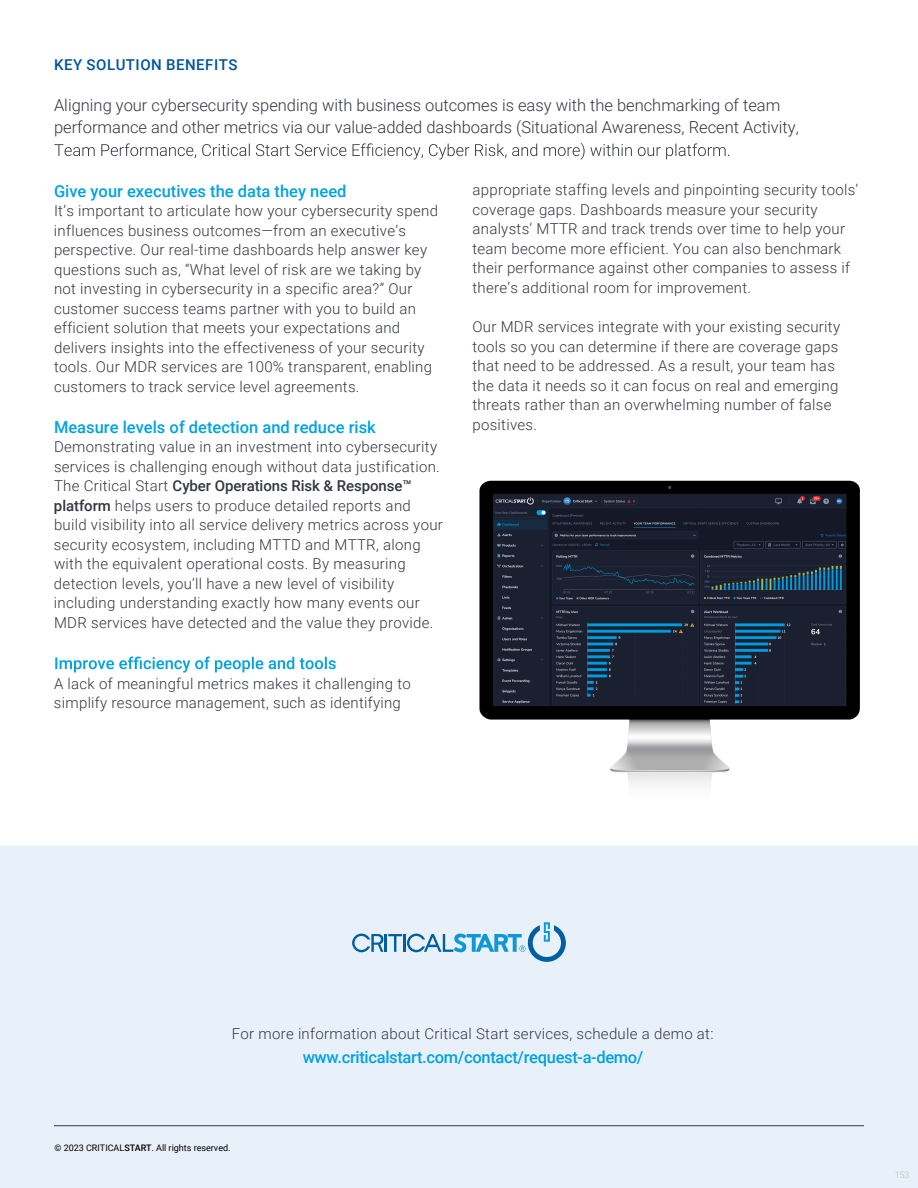
<style>
.page{position:relative;width:918px;height:1188px;background:#fff}
.page>*{position:absolute;margin:0;border:0;box-sizing:border-box;transform-origin:0 0}
.t1{font:300 16.5px/22.5px "Roboto";color:#343741}
.t2{font:500 16.5px "Roboto";color:#00a3de}
.t3{font:500 16.5px "Roboto";letter-spacing:-.02em;color:#00a3de}
.t4{font:300 15px/19.5px "Roboto";letter-spacing:.02em;color:#343741}
.t5{font:500 15px "Roboto";letter-spacing:.035em;color:#005499}
.t6{font:9px "Roboto";color:#000}
.t7{font:300 9px "Roboto";color:#bcbec0}
.s1{font-weight:500}
</style>
<div class="page">
<img style="left:479px;top:480px;width:381px;height:305px">
<svg style="left:55px;top:657px;width:281px;height:16px"></svg>
<div style="left:0;top:846px;width:918px;height:342px;background:#e8f1fa"></div>
<svg style="left:352px;top:922px;width:214px;height:40px"></svg>
<hr style="left:54px;top:1125px;width:810px;height:1px;background:#343741">
<svg style="left:54px;top:143px;width:675px;height:17px"></svg>
<p class="t5" style="left:54px;top:54px;width:185px">KEY SOLUTION BENEFITS</p>
<p class="t1" style="left:54px;top:93px;width:746px">Aligning your cybersecurity spending with business outcomes is easy with the benchmarking of team performance and other metrics via our value-added dashboards (Situational Awareness, Recent Activity,</p>
<p class="t2" style="left:54px;top:179px;width:294px">Give your executives the data they need</p>
<p class="t4" style="left:54px;top:200px;width:386px">It’s important to articulate how your cybersecurity spend influences business outcomes—from an executive’s perspective. Our real-time dashboards help answer key questions such as, “What level of risk are we taking by not investing in cybersecurity in a specific area?” Our customer success teams partner with you to build an efficient solution that meets your expectations and delivers insights into the effectiveness of your security tools. Our MDR services are 100% transparent, enabling customers to track service level agreements.</p>
<p class="t2" style="left:54px;top:415px;width:323px">Measure levels of detection and reduce risk</p>
<p class="t4" style="left:54px;top:437px;width:390px">Demonstrating value in an investment into cybersecurity services is challenging enough without data justification.<br>The Critical Start <span class="s1">Cyber Operations Risk &amp; Response™ platform</span> helps users to produce detailed reports and build visibility into all service delivery metrics across your security ecosystem, including MTTD and MTTR, along with the equivalent operational costs. By measuring detection levels, you’ll have a new level of visibility including understanding exactly how many events our MDR services have detected and the value they provide.</p>
<p class="t4" style="left:54px;top:673px;width:358px">A lack of meaningful metrics makes it challenging to simplify resource management, such as identifying</p>
<p class="t4" style="left:472px;top:179px;width:387px">appropriate staffing levels and pinpointing security tools’ coverage gaps. Dashboards measure your security analysts’ MTTR and track trends over time to help your team become more efficient. You can also benchmark their performance against other companies to assess if there’s additional room for improvement.</p>
<p class="t4" style="left:472px;top:317px;width:369px">Our MDR services integrate with your existing security tools so you can determine if there are coverage gaps that need to be addressed. As a result, your team has the data it needs so it can focus on real and emerging threats rather than an overwhelming number of false positives.</p>
<p class="t4" style="left:232px;top:1024px;width:483px">For more information about Critical Start services, schedule a demo at:</p>
<p class="t3" style="left:303px;top:1046px;width:342px">www.criticalstart.com/contact/request-a-demo/</p>
<p class="t6" style="left:54px;top:1142px;width:178px">© 2023 CRITICAL<span class="s1">START</span>. All rights reserved.</p>
<p class="t7" style="left:895px;top:1168px;width:16px">153</p>
</div>
